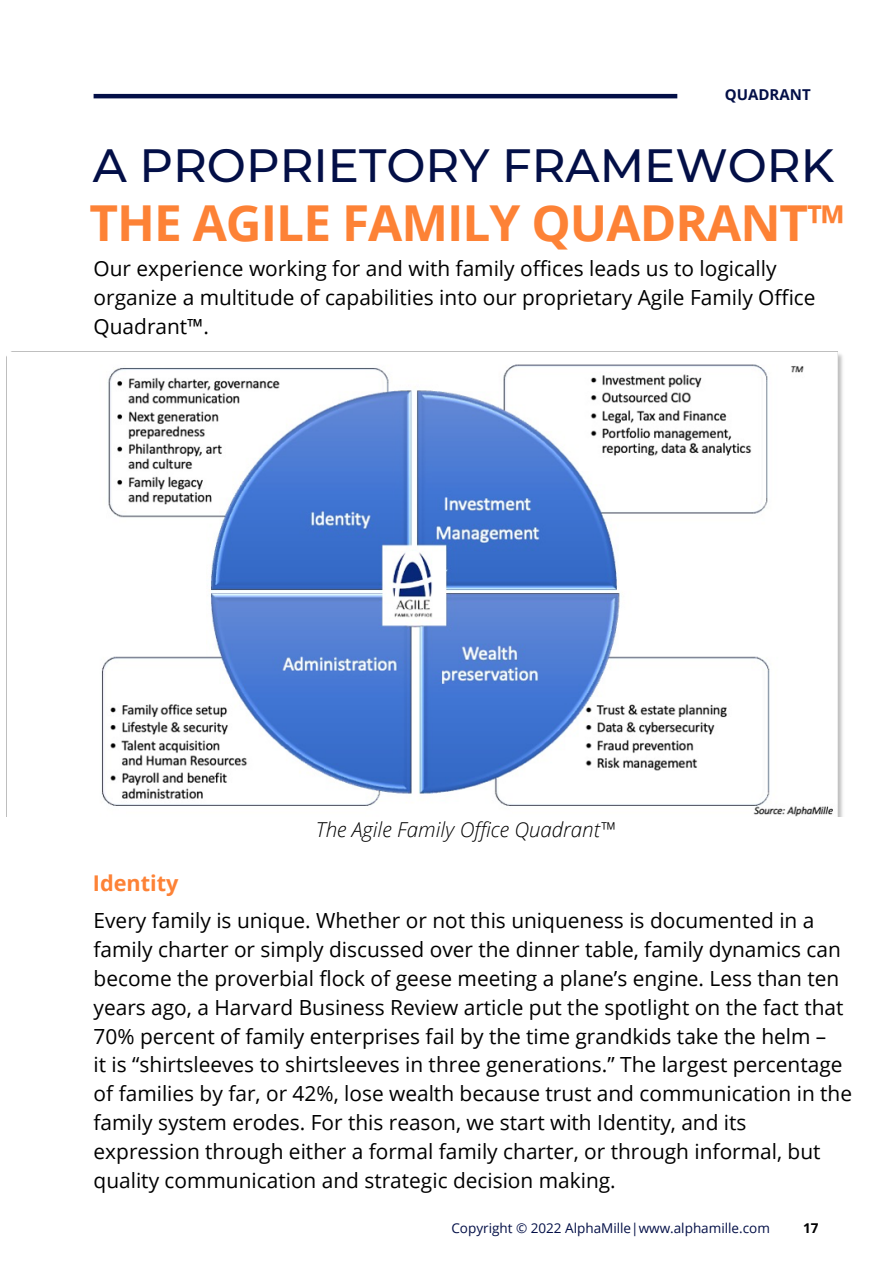
<style>
.page{position:relative;width:894px;height:1264px;background:#fff}
.page>*{position:absolute;margin:0;border:0;box-sizing:border-box;transform-origin:0 0}
.t1{font:700 49.5px "Open Sans";letter-spacing:-.02em;color:#fd8236}
.t2{font:500 46.5px "Montserrat";color:#030f47}
.t3{font:700 21.6px "Open Sans";color:#fd8236}
.t4{font:20.85px/28.8px "Open Sans";color:#000}
.t5{font:italic 300 20.55px "Open Sans";color:#000}
.t6{font:700 15px "Open Sans";color:#030f47}
.t7{font:13.5px "Open Sans";color:#030f47}
.t8{font:700 13.5px "Open Sans";color:#000}
</style>
<div class="page">
<img style="left:6px;top:352px;width:837px;height:465px">
<hr style="left:94px;top:94px;width:583px;height:4px;background:#030f47">
<p class="t6" style="left:724px;top:83px;width:87px">QUADRANT</p>
<h2 class="t2" style="left:93px;top:137px;width:742px">A PROPRIETORY FRAMEWORK</h2>
<h1 class="t1" style="left:89px;top:188px;width:756px">THE AGILE FAMILY QUADRANT™</h1>
<p class="t4" style="left:94px;top:253px;width:723px">Our experience working for and with family offices leads us to logically organize a multitude of capabilities into our proprietary Agile Family Office<br>Quadrant™.</p>
<p class="t3" style="left:93px;top:868px;width:87px">Identity</p>
<p class="t5" style="left:316px;top:815px;width:301px">The Agile Family Office Quadrant™</p>
<p class="t4" style="left:94px;top:905px;width:759px">Every family is unique. Whether or not this uniqueness is documented in a family charter or simply discussed over the dinner table, family dynamics can become the proverbial flock of geese meeting a plane’s engine. Less than ten years ago, a Harvard Business Review article put the spotlight on the fact that 70% percent of family enterprises fail by the time grandkids take the helm –<br>it is “shirtsleeves to shirtsleeves in three generations.” The largest percentage of families by far, or 42%, lose wealth because trust and communication in the family system erodes. For this reason, we start with Identity, and its expression through either a formal family charter, or through informal, but quality communication and strategic decision making.</p>
<p class="t7" style="left:451px;top:1218px;width:320px">Copyright © 2022 AlphaMille|www.alphamille.com</p>
<p class="t8" style="left:803px;top:1218px;width:17px">17</p>
</div>
